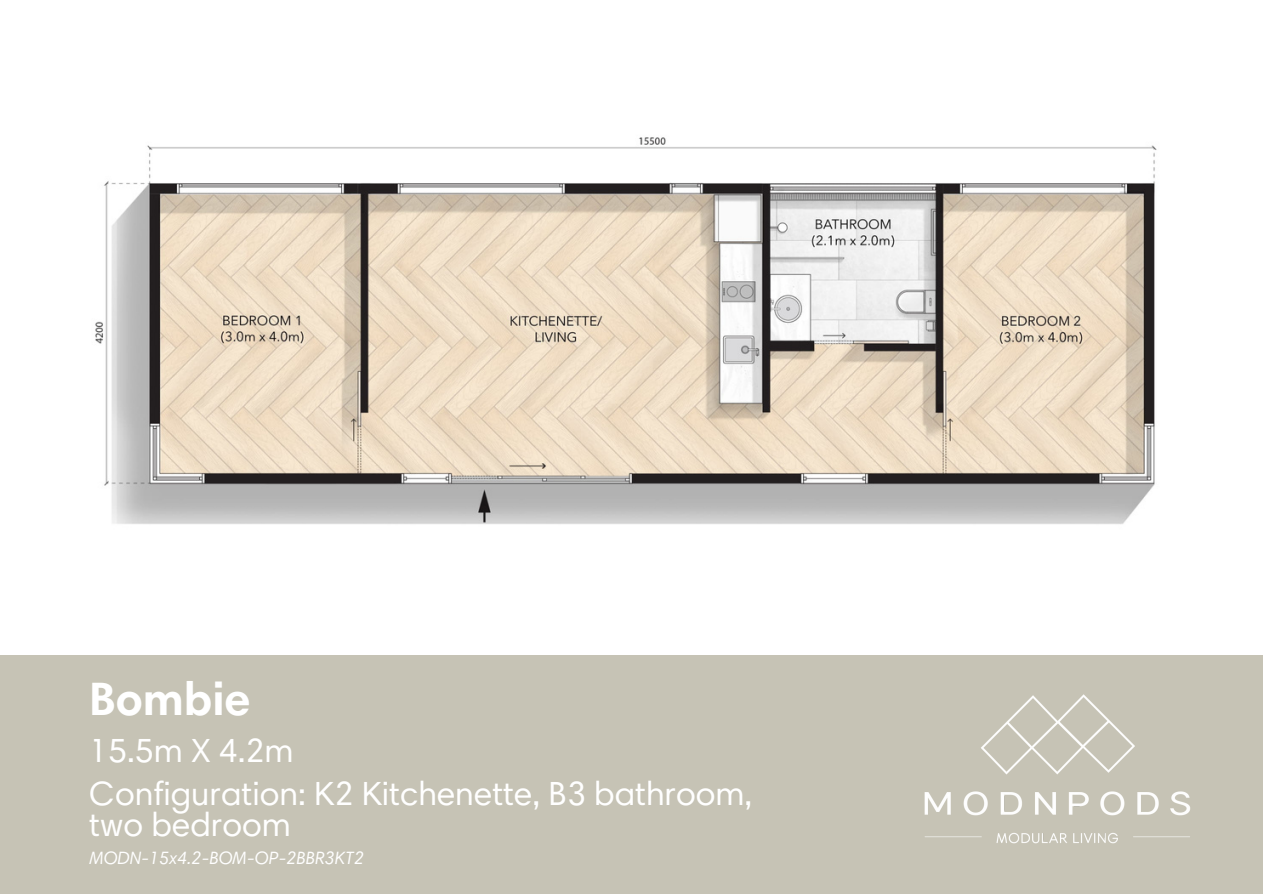
<style>
.page{position:relative;width:1263px;height:894px;background:#fff}
.page>*{position:absolute;margin:0;border:0;box-sizing:border-box;transform-origin:0 0}
.t1{font:700 47.25px "Harmonia Sans Pro Cyr";color:#fff}
.t2{font:33.75px/42.8px "Harmonia Sans Pro Cyr";color:#fff}
.t3{font:italic 18px "Harmonia Sans Pro Cyr";color:#fff}
</style>
<div class="page">
<img style="left:95px;top:137px;width:1062px;height:387px">
<div style="left:0;top:655px;width:1263px;height:238px;background:#c6c3b5"></div>
<img style="left:924px;top:694px;width:267px;height:150px">
<h1 class="t1" style="left:89px;top:680px;width:163px">Bombie</h1>
<p class="t2" style="left:89px;top:732px;width:664px">15.5m X 4.2m<br>Configuration: K2 Kitchenette, B3 bathroom,</p>
<p class="t2" style="left:89px;top:807px;width:203px">two bedroom</p>
<p class="t3" style="left:89px;top:851px;width:276px">MODN-15x4.2-BOM-OP-2BBR3KT2</p>
</div>
